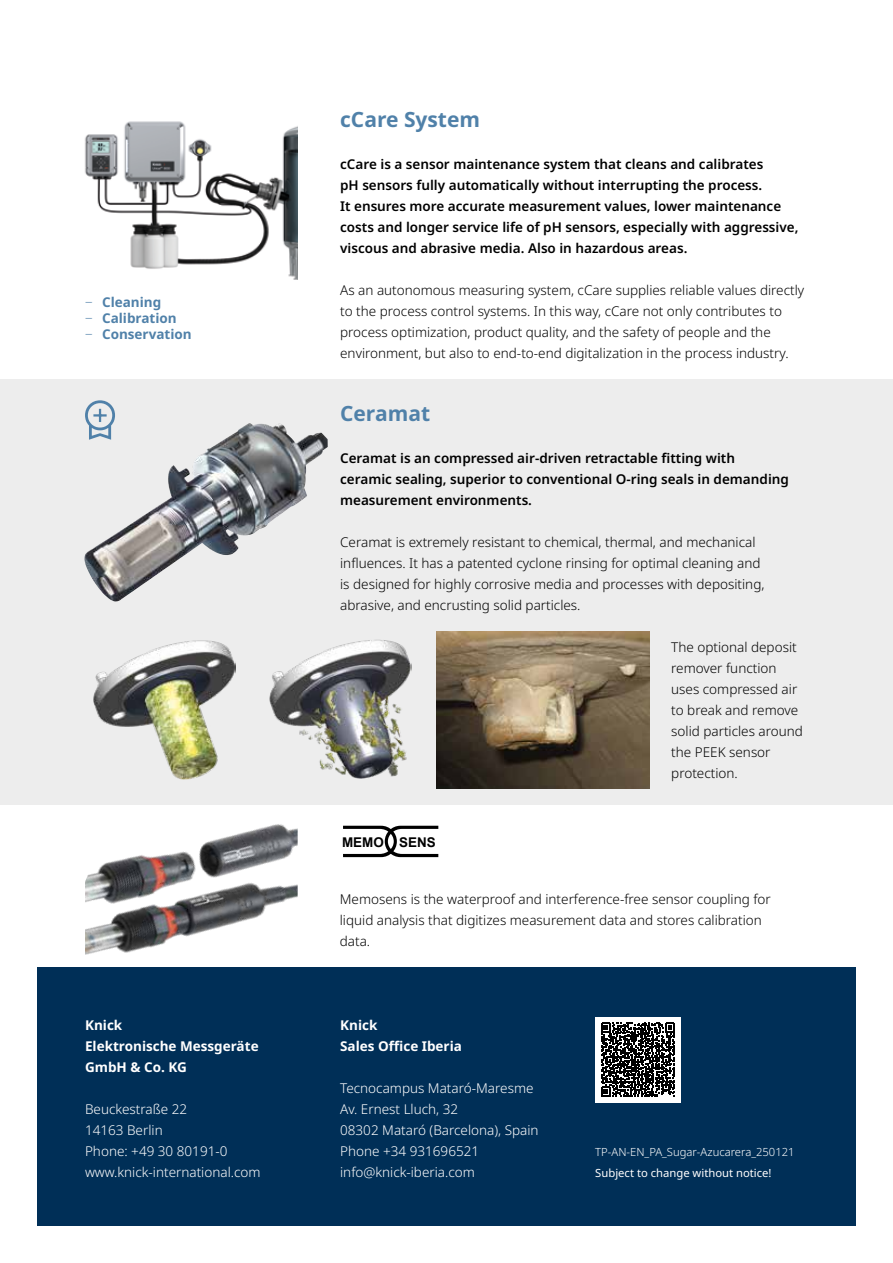
<style>
.page{position:relative;width:893px;height:1263px;background:#fff}
.page>*{position:absolute;margin:0;border:0;box-sizing:border-box;transform-origin:0 0}
.t1{font:700 21px "Noto Sans";color:#5081a9}
.t2{font:300 13.5px/21px "Noto Sans";color:#000}
.t3{font:600 13.5px/21px "Noto Sans";color:#000}
.t4{font:300 13.5px/21px "Noto Sans";color:#fff}
.t5{font:700 13.5px/21px "Noto Sans";color:#fff}
.t6{font:700 13.5px/16.2px "Noto Sans";color:#5081a9}
.t7{font:700 13.5px "Arial";color:#000}
.t8{font:300 11.25px "Noto Sans";color:#fff}
.t9{font:11.25px "Noto Sans";color:#fff}
.s1{font-weight:300}
</style>
<div class="page">
<div style="left:0;top:379px;width:893px;height:425px;background:#ededed"></div>
<div style="left:37px;top:967px;width:819px;height:259px;background:#002f57"></div>
<div style="left:595px;top:1017px;width:85px;height:85px;background:#fff"></div>
<svg style="left:601px;top:1023px;width:74px;height:73px"></svg>
<svg style="left:85px;top:400px;width:30px;height:23px"></svg>
<svg style="left:343px;top:826px;width:95px;height:31px"></svg>
<img style="left:85px;top:121px;width:213px;height:159px">
<img style="left:84px;top:423px;width:244px;height:179px">
<img style="left:85px;top:824px;width:213px;height:131px">
<img style="left:93px;top:640px;width:143px;height:140px">
<img style="left:269px;top:640px;width:143px;height:138px">
<img style="left:437px;top:631px;width:213px;height:158px">
<p class="t6" style="left:85px;top:294px;width:108px"><span class="s1">‒</span> Cleaning<br><span class="s1">‒</span> Calibration<br><span class="s1">‒</span> Conservation</p>
<p class="t5" style="left:85px;top:1015px;width:175px">Knick<br>Elektronische Messgeräte<br>GmbH &amp; Co. KG</p>
<p class="t4" style="left:85px;top:1099px;width:177px">Beuckestraße 22<br>14163 Berlin<br>Phone: +49 30 80191-0 www.knick-international.com</p>
<h1 class="t1" style="left:340px;top:105px;width:141px">cCare System</h1>
<p class="t3" style="left:340px;top:154px;width:460px">cCare is a sensor maintenance system that cleans and calibrates<br>pH sensors fully automatically without interrupting the process.<br>It ensures more accurate measurement values, lower maintenance costs and longer service life of pH sensors, especially with aggressive, viscous and abrasive media. Also in hazardous areas.</p>
<p class="t2" style="left:340px;top:280px;width:466px">As an autonomous measuring system, cCare supplies reliable values directly to the process control systems. In this way, cCare not only contributes to process optimization, product quality, and the safety of people and the environment, but also to end-to-end digitalization in the process industry.</p>
<h1 class="t1" style="left:340px;top:399px;width:92px">Ceramat</h1>
<p class="t3" style="left:340px;top:448px;width:450px">Ceramat is an compressed air-driven retractable fitting with ceramic sealing, superior to conventional O-ring seals in demanding measurement environments.</p>
<p class="t2" style="left:340px;top:532px;width:426px">Ceramat is extremely resistant to chemical, thermal, and mechanical influences. It has a patented cyclone rinsing for optimal cleaning and is designed for highly corrosive media and processes with depositing, abrasive, and encrusting solid particles.</p>
<p class="t2" style="left:671px;top:637px;width:133px">The optional deposit remover function uses compressed air to break and remove solid particles around the PEEK sensor protection.</p>
<p class="t7" style="left:342px;top:833px;width:95px">MEMO SENS</p>
<p class="t2" style="left:340px;top:889px;width:432px">Memosens is the waterproof and interference-free sensor coupling for liquid analysis that digitizes measurement data and stores calibration data.</p>
<p class="t5" style="left:340px;top:1015px;width:123px">Knick<br>Sales Office Iberia</p>
<p class="t4" style="left:340px;top:1078px;width:200px">Tecnocampus Mataró-Maresme<br>Av. Ernest Lluch, 32<br>08302 Mataró (Barcelona), Spain<br>Phone +34 931696521 info@knick-iberia.com</p>
<p class="t8" style="left:595px;top:1144px;width:201px">TP-AN-EN_PA_Sugar-Azucarera_250121</p>
<p class="t9" style="left:595px;top:1165px;width:178px">Subject to change without notice!</p>
</div>
